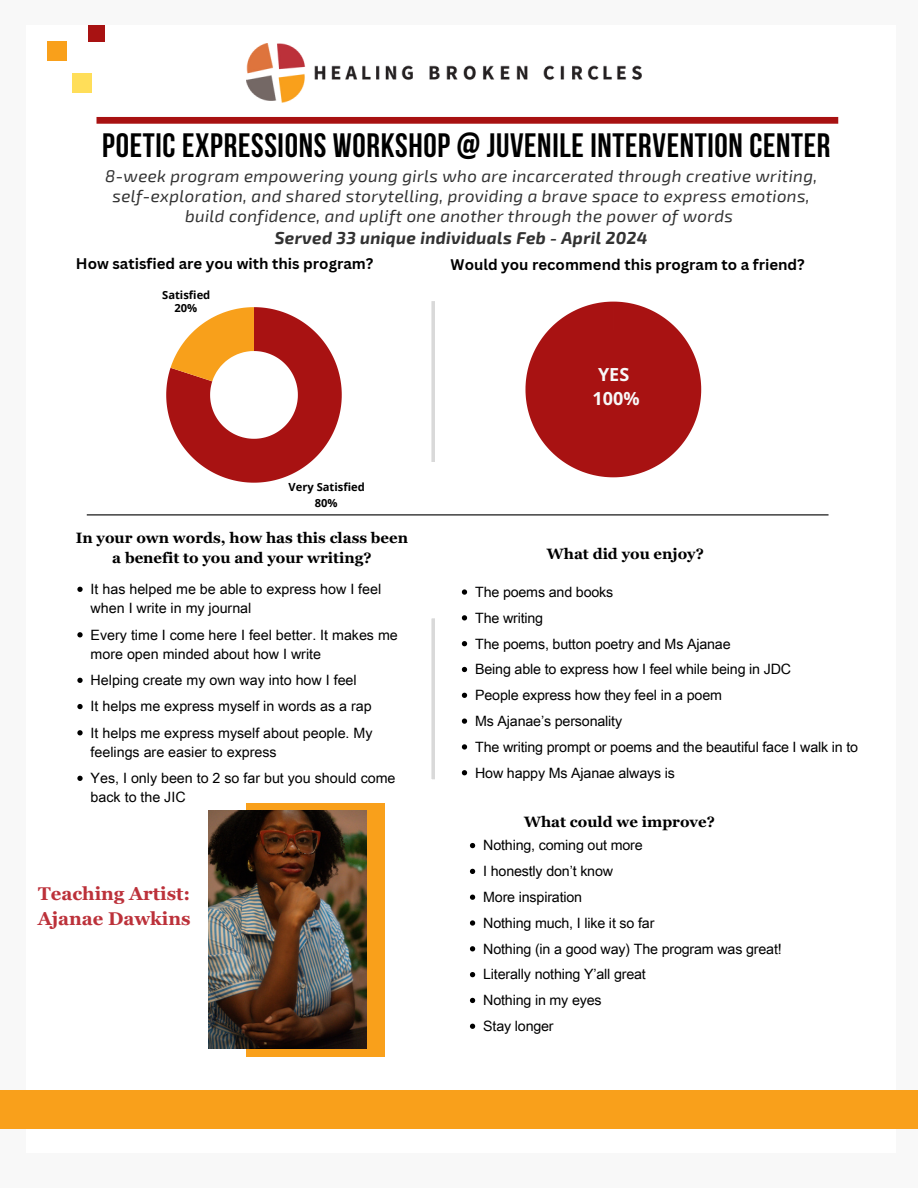
<style>
.page{position:relative;width:918px;height:1188px;background:#f8f8f8}
.page>*{position:absolute;margin:0;border:0;box-sizing:border-box;transform-origin:0 0}
.t1{font:700 33.6px "Bebas Neue";letter-spacing:.02em;color:#000}
.t2{font:700 18.45px/24.8px "Georgia Pro";color:#bc313a}
.t3{font:700 18px/24.8px "Open Sans";color:#f8f8f8;text-align:center}
.t4{font:italic 16.95px/20.7px "Exo 2";letter-spacing:.02em;color:#323232;text-align:center}
.t5{font:700 15px/20.2px "Georgia Pro";color:#000;text-align:center}
.t6{font:700 15px "Canva Sans";color:#000}
.t7{font:14.25px/19.2px "Arial Unicode MS";letter-spacing:-.01em;color:#000}
.t8{font:700 11.25px/15.6px "Open Sans";color:#000;text-align:center}
.s1{font-weight:700}
</style>
<div class="page">
<div style="left:26px;top:26px;width:870px;height:1127px;background:#fff"></div>
<img style="left:246px;top:44px;width:395px;height:58px">
<hr style="left:87px;top:514px;width:742px;height:1px;background:#000">
<div style="left:47px;top:42px;width:19px;height:19px;background:#f9a01b"></div>
<div style="left:72px;top:73px;width:20px;height:20px;background:#ffde59"></div>
<div style="left:89px;top:26px;width:16px;height:16px;background:#a81212"></div>
<svg style="left:166px;top:307px;width:176px;height:176px"></svg>
<svg style="left:525px;top:302px;width:176px;height:175px"></svg>
<div style="left:0;top:1090px;width:918px;height:39px;background:#f9a01b"></div>
<div style="left:97px;top:117px;width:741px;height:7px;background:#a81212"></div>
<svg style="left:431px;top:301px;width:4px;height:161px"></svg>
<svg style="left:431px;top:618px;width:4px;height:162px"></svg>
<div style="left:246px;top:803px;width:138px;height:253px;background:#f9a01b"></div>
<img style="left:208px;top:810px;width:159px;height:239px">
<svg style="left:77px;top:587px;width:6px;height:5px"></svg>
<svg style="left:77px;top:632px;width:6px;height:5px"></svg>
<svg style="left:77px;top:678px;width:6px;height:5px"></svg>
<svg style="left:77px;top:704px;width:6px;height:5px"></svg>
<svg style="left:77px;top:730px;width:6px;height:5px"></svg>
<svg style="left:77px;top:776px;width:6px;height:5px"></svg>
<svg style="left:462px;top:589px;width:5px;height:6px"></svg>
<svg style="left:462px;top:615px;width:5px;height:6px"></svg>
<svg style="left:462px;top:641px;width:5px;height:5px"></svg>
<svg style="left:462px;top:667px;width:5px;height:5px"></svg>
<svg style="left:462px;top:693px;width:5px;height:5px"></svg>
<svg style="left:462px;top:719px;width:5px;height:5px"></svg>
<svg style="left:462px;top:744px;width:5px;height:6px"></svg>
<svg style="left:462px;top:770px;width:5px;height:5px"></svg>
<svg style="left:470px;top:843px;width:5px;height:5px"></svg>
<svg style="left:470px;top:869px;width:5px;height:5px"></svg>
<svg style="left:470px;top:895px;width:5px;height:5px"></svg>
<svg style="left:470px;top:920px;width:5px;height:6px"></svg>
<svg style="left:470px;top:946px;width:5px;height:5px"></svg>
<svg style="left:470px;top:972px;width:5px;height:5px"></svg>
<svg style="left:470px;top:998px;width:5px;height:5px"></svg>
<svg style="left:470px;top:1024px;width:5px;height:5px"></svg>
<p class="t1" style="left:102px;top:132px;width:730px">POETIC EXPRESSIONS WORKSHOP @ JUVENILE INTERVENTION CENTER</p>
<p class="t4" style="left:105px;top:165px;width:714px">8-week program empowering young girls who are incarcerated through creative writing, self-exploration, and shared storytelling, providing a brave space to express emotions, build confidence, and uplift one another through the power of words<br><span class="s1">Served 33 unique individuals Feb - April 2024</span></p>
<p class="t6" style="left:76px;top:253px;width:299px">How satisfied are you with this program?</p>
<p class="t6" style="left:451px;top:254px;width:356px">Would you recommend this program to a friend?</p>
<p class="t8" style="left:162px;top:288px;width:50px;line-height:13px">Satisfied<br>20%</p>
<p class="t8" style="left:288px;top:479px;width:78px">Very Satisfied<br>80%</p>
<p class="t5" style="left:76px;top:528px;width:334px">In your own words, how has this class been a benefit to you and your writing?</p>
<p class="t7" style="left:91px;top:579px;width:292px">It has helped me be able to express how I feel when I write in my journal</p>
<p class="t7" style="left:91px;top:624px;width:309px">Every time I come here I feel better. It makes me more open minded about how I write</p>
<h1 class="t7" style="left:91px;top:670px;width:268px">Helping create my own way into how I feel</h1>
<h4 class="t7" style="left:91px;top:696px;width:283px">It helps me express myself in words as a rap</h4>
<h5 class="t7" style="left:91px;top:722px;width:283px">It helps me express myself about people. My feelings are easier to express</h5>
<p class="t7" style="left:91px;top:768px;width:306px">Yes, I only been to 2 so far but you should come back to the JIC</p>
<p class="t2" style="left:38px;top:881px;width:154px">Teaching Artist:<br>Ajanae Dawkins</p>
<p class="t3" style="left:593px;top:361px;width:49px">YES<br>100%</p>
<p class="t5" style="left:547px;top:544px;width:158px">What did you enjoy?</p>
<p class="t7" style="left:475px;top:582px;width:140px">The poems and books</p>
<p class="t7" style="left:475px;top:607px;width:70px">The writing</p>
<h2 class="t7" style="left:475px;top:633px;width:257px">The poems, button poetry and Ms Ajanae</h2>
<p class="t7" style="left:475px;top:659px;width:318px">Being able to express how I feel while being in JDC</p>
<h5 class="t7" style="left:475px;top:685px;width:248px">People express how they feel in a poem</h5>
<h5 class="t7" style="left:475px;top:711px;width:149px">Ms Ajanae’s personality</h5>
<p class="t7" style="left:475px;top:736px;width:385px">The writing prompt or poems and the beautiful face I walk in to</p>
<p class="t7" style="left:475px;top:762px;width:201px">How happy Ms Ajanae always is</p>
<p class="t5" style="left:524px;top:812px;width:192px">What could we improve?</p>
<p class="t7" style="left:483px;top:835px;width:161px">Nothing, coming out more</p>
<p class="t7" style="left:483px;top:861px;width:131px">I honestly don’t know</p>
<p class="t7" style="left:483px;top:887px;width:101px">More inspiration</p>
<p class="t7" style="left:483px;top:913px;width:173px">Nothing much, I like it so far</p>
<p class="t7" style="left:483px;top:938px;width:300px">Nothing (in a good way) The program was great!</p>
<h5 class="t7" style="left:483px;top:964px;width:164px">Literally nothing Y’all great</h5>
<p class="t7" style="left:483px;top:990px;width:120px">Nothing in my eyes</p>
<p class="t7" style="left:483px;top:1016px;width:72px">Stay longer</p>
</div>
